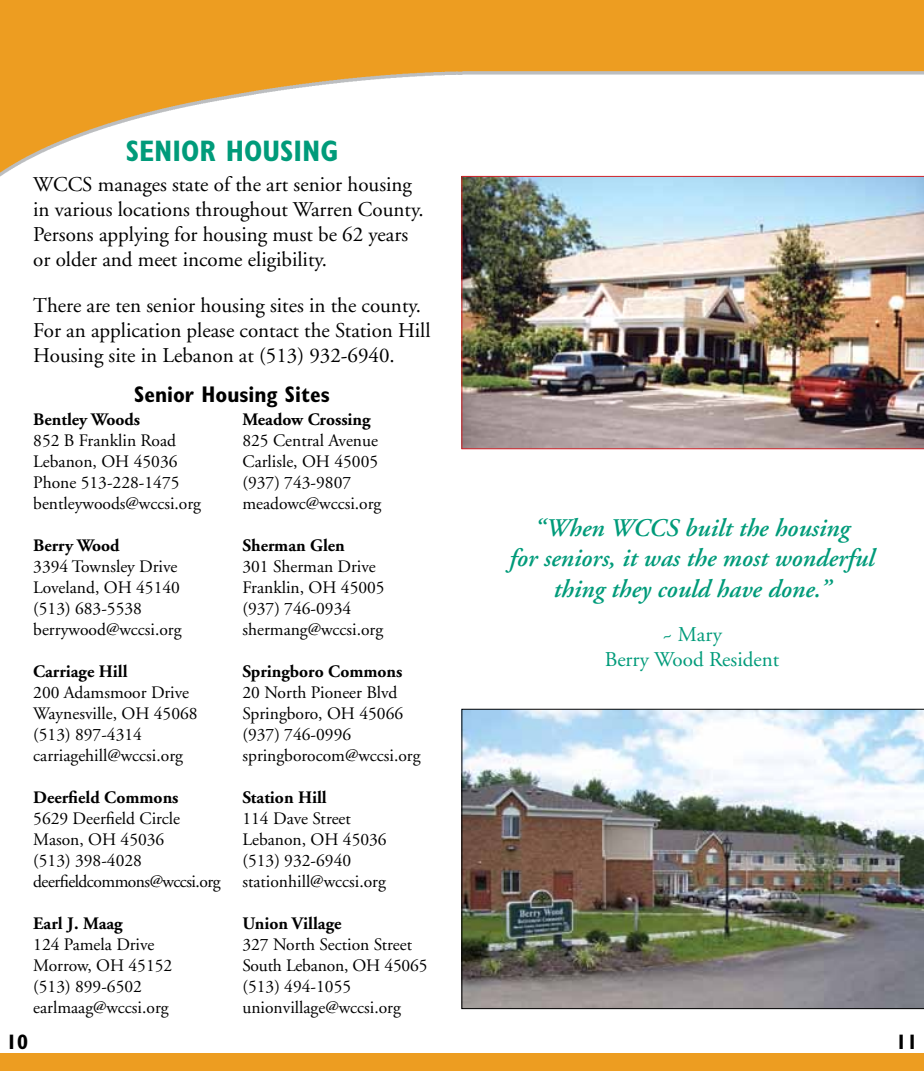
<style>
.page{position:relative;width:924px;height:1071px;background:#fff}
.page>*{position:absolute;margin:0;border:0;box-sizing:border-box;transform-origin:0 0}
.t1{font:700 condensed 29.75px "Gill Sans";color:#009b7a}
.t2{font:italic 600 25.38px/30.4px "Adobe Garamond";color:#009b7a;text-align:center}
.t3{font:700 condensed 22.75px "Gill Sans";color:#000}
.t4{font:21px/25.2px "Adobe Garamond";color:#000}
.t5{font:21px/25.2px "Adobe Garamond";color:#009b7a;text-align:center}
.t6{font:700 condensed 21px "Gill Sans";color:#000}
.t7{font:17.5px/21px "Adobe Garamond";color:#000}
.t8{font:700 17.5px "Adobe Garamond";color:#000}
</style>
<div class="page">
<img style="left:461px;top:185px;width:463px;height:264px">
<img style="left:461px;top:181px;width:463px;height:4px">
<img style="left:0;top:0;width:924px;height:181px">
<div style="left:0;top:1054px;width:924px;height:17px;background:#ed9d21"></div>
<img style="left:461px;top:709px;width:463px;height:300px">
<h1 class="t1" style="left:126px;top:133px;width:214px">SENIOR HOUSING</h1>
<p class="t4" style="left:33px;top:172px;width:392px">WCCS manages state of the art senior housing in various locations throughout Warren County.<br>Persons applying for housing must be 62 years or older and meet income eligibility.</p>
<p class="t4" style="left:33px;top:293px;width:399px">There are ten senior housing sites in the county.<br>For an application please contact the Station Hill<br>Housing site in Lebanon at (513) 932-6940.</p>
<h3 class="t3" style="left:134px;top:381px;width:197px">Senior Housing Sites</h3>
<p class="t8" style="left:33px;top:410px;width:108px">Bentley Woods</p>
<p class="t7" style="left:33px;top:431px;width:169px">852 B Franklin Road<br>Lebanon, OH 45036<br>Phone 513-228-1475 bentleywoods@wccsi.org</p>
<p class="t8" style="left:33px;top:536px;width:88px">Berry Wood</p>
<p class="t7" style="left:33px;top:557px;width:150px">3394 Townsley Drive<br>Loveland, OH 45140 (513) 683-5538 berrywood@wccsi.org</p>
<p class="t8" style="left:33px;top:662px;width:96px">Carriage Hill</p>
<p class="t7" style="left:33px;top:683px;width:166px">200 Adamsmoor Drive<br>Waynesville, OH 45068 (513) 897-4314 carriagehill@wccsi.org</p>
<p class="t8" style="left:33px;top:788px;width:147px">Deerfield Commons</p>
<p class="t7" style="left:33px;top:809px;width:189px">5629 Deerfield Circle<br>Mason, OH 45036<br>(513) 398-4028 deerfieldcommons@wccsi.org</p>
<p class="t8" style="left:33px;top:914px;width:91px">Earl J. Maag</p>
<p class="t7" style="left:33px;top:935px;width:140px">124 Pamela Drive<br>Morrow, OH 45152 (513) 899-6502 earlmaag@wccsi.org</p>
<p class="t8" style="left:242px;top:410px;width:130px">Meadow Crossing</p>
<p class="t7" style="left:242px;top:431px;width:140px">825 Central Avenue<br>Carlisle, OH 45005 (937) 743-9807 meadowc@wccsi.org</p>
<p class="t8" style="left:242px;top:536px;width:104px">Sherman Glen</p>
<p class="t7" style="left:242px;top:557px;width:144px">301 Sherman Drive<br>Franklin, OH 45005 (937) 746-0934 shermang@wccsi.org</p>
<p class="t8" style="left:242px;top:662px;width:161px">Springboro Commons</p>
<p class="t7" style="left:242px;top:683px;width:180px">20 North Pioneer Blvd<br>Springboro, OH 45066 (937) 746-0996 springborocom@wccsi.org</p>
<p class="t8" style="left:242px;top:788px;width:86px">Station Hill</p>
<p class="t7" style="left:242px;top:809px;width:146px">114 Dave Street<br>Lebanon, OH 45036 (513) 932-6940 stationhill@wccsi.org</p>
<p class="t8" style="left:242px;top:914px;width:100px">Union Village</p>
<p class="t7" style="left:242px;top:935px;width:186px">327 North Section Street<br>South Lebanon, OH 45065 (513) 494-1055 unionvillage@wccsi.org</p>
<h2 class="t2" style="left:509px;top:513px;width:366px">“When WCCS built the housing<br>for seniors, it was the most wonderful thing they could have done.”</h2>
<p class="t5" style="left:604px;top:622px;width:176px">~ Mary<br>Berry Wood Resident</p>
<p class="t6" style="left:6px;top:1029px;width:23px">10</p>
<p class="t6" style="left:896px;top:1029px;width:23px">11</p>
</div>
